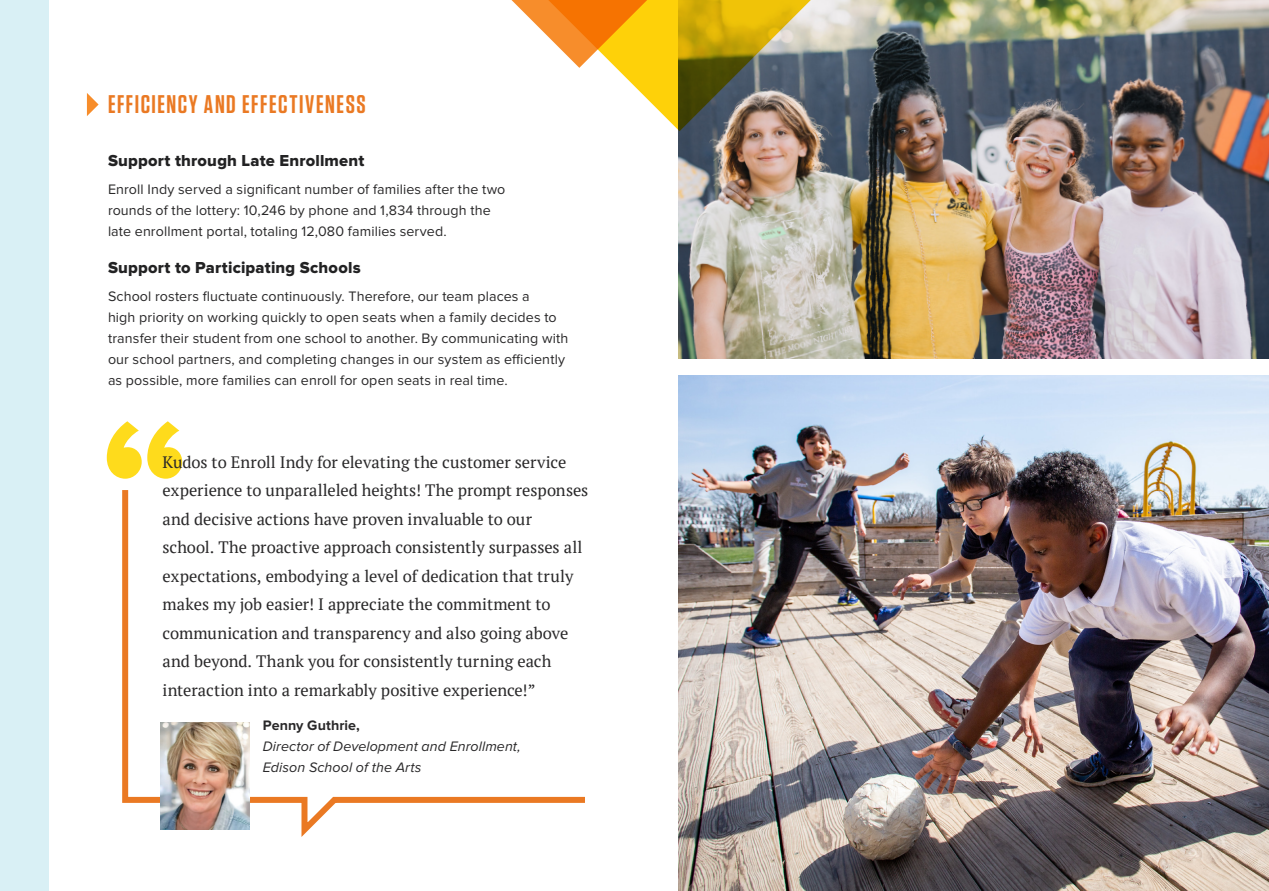
<style>
.page{position:relative;width:1269px;height:891px;background:#fff}
.page>*{position:absolute;margin:0;border:0;box-sizing:border-box;transform-origin:0 0}
.t1{font:600 25.5px "Tungsten";letter-spacing:.06em;color:#ea7923}
.t2{font:16.5px/28.5px "PT Serif";letter-spacing:-.005em;color:#292829}
.t3{font:16.5px "Proxima Nova Extrabld";letter-spacing:.015em;color:#222223}
.t4{font:14.25px/21px "Proxima Nova";letter-spacing:.01em;color:#292829}
.t5{font:italic 14.25px/21px "Proxima Nova";letter-spacing:.005em;color:#292829}
.t6{font:700 14.25px "Proxima Nova";letter-spacing:.005em;color:#292829}
</style>
<div class="page">
<svg style="left:107px;top:421px;width:75px;height:58px"></svg>
<svg style="left:122px;top:490px;width:463px;height:347px"></svg>
<img style="left:160px;top:723px;width:89px;height:106px">
<img style="left:679px;top:0;width:590px;height:358px">
<img style="left:679px;top:375px;width:590px;height:516px">
<div style="left:0;top:0;width:49px;height:891px;background:#d9f0f5"></div>
<svg style="left:512px;top:0;width:299px;height:131px"></svg>
<svg style="left:87px;top:93px;width:12px;height:23px"></svg>
<h1 class="t1" style="left:108px;top:91px;width:259px">EFFICIENCY AND EFFECTIVENESS</h1>
<p class="t3" style="left:108px;top:153px;width:258px">Support through Late Enrollment</p>
<p class="t4" style="left:108px;top:179px;width:399px">Enroll Indy served a significant number of families after the two rounds of the lottery: 10,246 by phone and 1,834 through the late enrollment portal, totaling 12,080 families served.</p>
<p class="t3" style="left:108px;top:260px;width:254px">Support to Participating Schools</p>
<p class="t4" style="left:108px;top:286px;width:462px">School rosters fluctuate continuously. Therefore, our team places a<br>high priority on working quickly to open seats when a family decides to transfer their student from one school to another. By communicating with our school partners, and completing changes in our system as efficiently as possible, more families can enroll for open seats in real time.</p>
<p class="t2" style="left:163px;top:448px;width:427px">Kudos to Enroll Indy for elevating the customer service experience to unparalleled heights! The prompt responses and decisive actions have proven invaluable to our<br>school. The proactive approach consistently surpasses all expectations, embodying a level of dedication that truly makes my job easier! I appreciate the commitment to communication and transparency and also going above and beyond. Thank you for consistently turning each interaction into a remarkably positive experience!”</p>
<p class="t6" style="left:263px;top:719px;width:98px">Penny Guthrie,</p>
<p class="t5" style="left:263px;top:737px;width:259px">Director of Development and Enrollment,<br>Edison School of the Arts</p>
</div>
